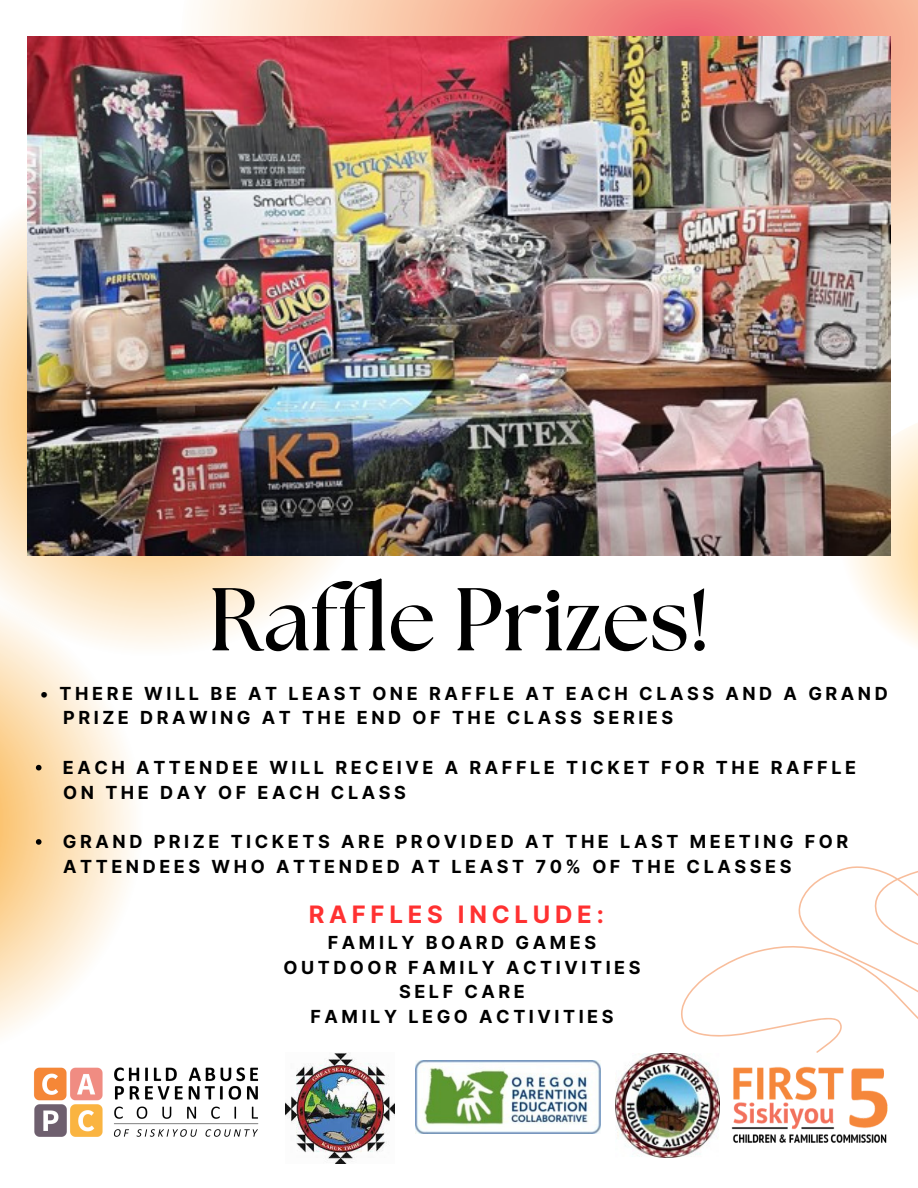
<style>
.page{position:relative;width:918px;height:1188px;background:#fff}
.page>*{position:absolute;margin:0;border:0;box-sizing:border-box;transform-origin:0 0}
.t1{font:700 88.8px "The Seasons";color:#000}
.t2{font:700 24px "Inter";letter-spacing:.195em;color:#ff3131}
.t3{font:700 18px/24.8px "Inter";letter-spacing:.2em;color:#000}
</style>
<div class="page">
<svg style="left:0;top:678px;width:133px;height:356px"></svg>
<svg style="left:0;top:145px;width:335px;height:533px"></svg>
<svg style="left:200px;top:0;width:718px;height:290px;background:#f7b2a0"></svg>
<svg style="left:850px;top:423px;width:68px;height:221px"></svg>
<svg style="left:681px;top:866px;width:237px;height:186px"></svg>
<img style="left:285px;top:1053px;width:109px;height:110px">
<img style="left:731px;top:1066px;width:157px;height:77px">
<img style="left:34px;top:1067px;width:225px;height:70px">
<img style="left:616px;top:1054px;width:103px;height:103px">
<img style="left:415px;top:1061px;width:186px;height:73px">
<img style="left:28px;top:36px;width:863px;height:520px">
<svg style="left:36px;top:765px;width:6px;height:5px"></svg>
<svg style="left:36px;top:839px;width:6px;height:6px"></svg>
<h2 class="t1" style="left:208px;top:579px;width:503px">Raffle Prizes!</h2>
<p class="t3" style="left:63px;top:681px;width:826px;text-indent:-23px">• THERE WILL BE AT LEAST ONE RAFFLE AT EACH CLASS AND A GRAND<br>PRIZE DRAWING AT THE END OF THE CLASS SERIES</p>
<h2 class="t3" style="left:63px;top:755px;width:795px">EACH ATTENDEE WILL RECEIVE A RAFFLE TICKET FOR THE RAFFLE</h2>
<p class="t3" style="left:63px;top:780px;width:344px">ON THE DAY OF EACH CLASS</p>
<h2 class="t3" style="left:63px;top:829px;width:787px">GRAND PRIZE TICKETS ARE PROVIDED AT THE LAST MEETING FOR</h2>
<h2 class="t3" style="left:63px;top:854px;width:730px">ATTENDEES WHO ATTENDED AT LEAST 70% OF THE CLASSES</h2>
<p class="t2" style="left:309px;top:900px;width:297px">RAFFLES INCLUDE:</p>
<p class="t3" style="left:283px;top:930px;width:359px;text-align:center">FAMILY BOARD GAMES<br>OUTDOOR FAMILY ACTIVITIES<br>SELF CARE<br>FAMILY LEGO ACTIVITIES</p>
</div>
